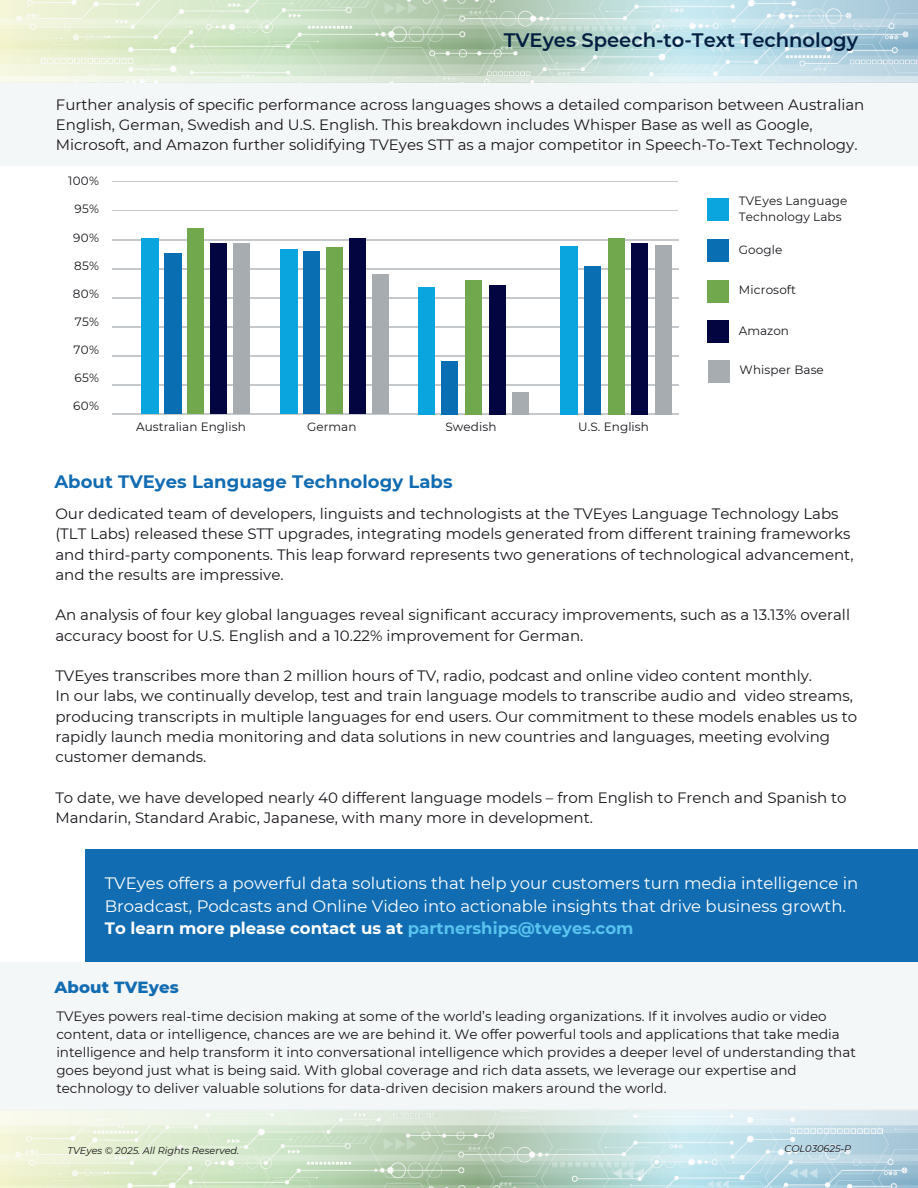
<style>
.page{position:relative;width:918px;height:1188px;background:#fff}
.page>*{position:absolute;margin:0;border:0;box-sizing:border-box;transform-origin:0 0}
.t1{font:600 19.5px "Montserrat";color:#011e41}
.t2{font:700 18px "Montserrat";letter-spacing:.005em;color:#126cb2}
.t3{font:16.5px/22.5px "Montserrat";color:#fff}
.t4{font:800 16.5px "Montserrat";letter-spacing:.01em;color:#126cb2}
.t5{font:15px/20.2px "Montserrat";color:#19151b}
.t6{font:13.5px/18px "Montserrat";color:#19151b}
.t7{font:12px/15.8px "Montserrat";letter-spacing:.01em;color:#19151b}
.t8{font:italic 9.75px "Montserrat";color:#19151b}
.s1{font-weight:700}
.s2{font-weight:700;color:#57c3ee}
</style>
<div class="page">
<hr style="left:112px;top:182px;width:566px;height:1px;background:#c6c9cc">
<hr style="left:112px;top:211px;width:566px;height:1px;background:#c6c9cc">
<hr style="left:112px;top:414px;width:566px;height:1px;background:#c6c9cc">
<hr style="left:112px;top:385px;width:566px;height:1px;background:#c6c9cc">
<hr style="left:112px;top:356px;width:566px;height:1px;background:#c6c9cc">
<hr style="left:112px;top:327px;width:566px;height:1px;background:#c6c9cc">
<hr style="left:112px;top:298px;width:566px;height:1px;background:#c6c9cc">
<hr style="left:112px;top:269px;width:566px;height:1px;background:#c6c9cc">
<hr style="left:112px;top:240px;width:566px;height:1px;background:#c6c9cc">
<div style="left:142px;top:238px;width:16px;height:176px;background:#0aa4de"></div>
<div style="left:165px;top:253px;width:16px;height:161px;background:#0a6eb3"></div>
<div style="left:233px;top:243px;width:17px;height:171px;background:#a7acb0"></div>
<div style="left:211px;top:243px;width:16px;height:171px;background:#020540"></div>
<div style="left:281px;top:249px;width:16px;height:165px;background:#0aa4de"></div>
<div style="left:304px;top:252px;width:16px;height:162px;background:#0a6eb3"></div>
<div style="left:372px;top:274px;width:17px;height:140px;background:#a7acb0"></div>
<div style="left:350px;top:238px;width:16px;height:176px;background:#020540"></div>
<div style="left:561px;top:247px;width:16px;height:167px;background:#0aa4de"></div>
<div style="left:584px;top:267px;width:17px;height:147px;background:#0a6eb3"></div>
<div style="left:655px;top:246px;width:17px;height:168px;background:#a7acb0"></div>
<div style="left:632px;top:244px;width:16px;height:170px;background:#020540"></div>
<div style="left:608px;top:239px;width:16px;height:175px;background:#72a84d"></div>
<div style="left:188px;top:228px;width:16px;height:186px;background:#72a84d"></div>
<div style="left:327px;top:247px;width:16px;height:167px;background:#72a84d"></div>
<div style="left:418px;top:287px;width:16px;height:127px;background:#0aa4de"></div>
<div style="left:442px;top:362px;width:16px;height:52px;background:#0a6eb3"></div>
<div style="left:513px;top:392px;width:16px;height:22px;background:#a7acb0"></div>
<div style="left:489px;top:285px;width:16px;height:129px;background:#020540"></div>
<div style="left:465px;top:281px;width:17px;height:133px;background:#72a84d"></div>
<div style="left:708px;top:199px;width:21px;height:22px;background:#0aa4de"></div>
<div style="left:708px;top:239px;width:21px;height:23px;background:#0a6eb3"></div>
<div style="left:708px;top:280px;width:21px;height:23px;background:#72a84d"></div>
<div style="left:708px;top:321px;width:21px;height:22px;background:#020540"></div>
<div style="left:708px;top:360px;width:22px;height:22px;background:#a7acb0"></div>
<div style="left:0;top:82px;width:918px;height:84px;background:#eef2f2"></div>
<img style="left:0;top:1110px;width:918px;height:78px">
<div style="left:1px;top:962px;width:917px;height:149px;background:#eef2f2"></div>
<div style="left:85px;top:850px;width:833px;height:112px;background:#126cb2"></div>
<img style="left:0;top:0;width:918px;height:83px">
<h1 class="t1" style="left:504px;top:27px;width:356px">TVEyes Speech-to-Text Technology</h1>
<p class="t5" style="left:56px;top:94px;width:810px">Further analysis of specific performance across languages shows a detailed comparison between Australian<br>English, German, Swedish and U.S. English. This breakdown includes Whisper Base as well as Google,<br>Microsoft, and Amazon further solidifying TVEyes STT as a major competitor in Speech-To-Text Technology.</p>
<p class="t7" style="left:68px;top:173px;width:32px">100%</p>
<p class="t7" style="left:74px;top:201px;width:26px">95%</p>
<p class="t7" style="left:73px;top:229px;width:27px">90%</p>
<p class="t7" style="left:74px;top:257px;width:26px">85%</p>
<p class="t7" style="left:73px;top:285px;width:28px">80%</p>
<p class="t7" style="left:75px;top:313px;width:26px">75%</p>
<p class="t7" style="left:74px;top:341px;width:27px">70%</p>
<p class="t7" style="left:74px;top:370px;width:26px">65%</p>
<p class="t7" style="left:73px;top:398px;width:27px">60%</p>
<p class="t7" style="left:136px;top:419px;width:111px">Australian English</p>
<p class="t7" style="left:307px;top:419px;width:51px">German</p>
<p class="t7" style="left:445px;top:419px;width:52px">Swedish</p>
<p class="t7" style="left:578px;top:419px;width:72px">U.S. English</p>
<p class="t2" style="left:54px;top:469px;width:400px">About TVEyes Language Technology Labs</p>
<p class="t7" style="left:739px;top:193px;width:110px">TVEyes Language<br>Technology Labs</p>
<p class="t7" style="left:739px;top:241px;width:45px">Google</p>
<p class="t7" style="left:739px;top:282px;width:59px">Microsoft</p>
<p class="t7" style="left:739px;top:322px;width:52px">Amazon</p>
<p class="t7" style="left:740px;top:362px;width:86px">Whisper Base</p>
<p class="t5" style="left:55px;top:503px;width:800px">Our dedicated team of developers, linguists and technologists at the TVEyes Language Technology Labs (TLT Labs) released these STT upgrades, integrating models generated from different training frameworks and third-party components. This leap forward represents two generations of technological advancement, and the results are impressive.</p>
<p class="t5" style="left:55px;top:604px;width:796px">An analysis of four key global languages reveal significant accuracy improvements, such as a 13.13% overall accuracy boost for U.S. English and a 10.22% improvement for German.</p>
<p class="t5" style="left:55px;top:665px;width:803px">TVEyes transcribes more than 2 million hours of TV, radio, podcast and online video content monthly.<br>In our labs, we continually develop, test and train language models to transcribe audio and video streams, producing transcripts in multiple languages for end users. Our commitment to these models enables us to rapidly launch media monitoring and data solutions in new countries and languages, meeting evolving customer demands.</p>
<p class="t5" style="left:55px;top:787px;width:793px">To date, we have developed nearly 40 different language models – from English to French and Spanish to<br>Mandarin, Standard Arabic, Japanese, with many more in development.</p>
<p class="t3" style="left:105px;top:871px;width:755px">TVEyes offers a powerful data solutions that help your customers turn media intelligence in<br>Broadcast, Podcasts and Online Video into actionable insights that drive business growth.<br><span class="s1">To learn more please contact us at</span> <span class="s2">partnerships@tveyes.com</span></p>
<p class="t4" style="left:54px;top:976px;width:126px">About TVEyes</p>
<p class="t6" style="left:56px;top:1007px;width:801px">TVEyes powers real-time decision making at some of the world’s leading organizations. If it involves audio or video content, data or intelligence, chances are we are behind it. We offer powerful tools and applications that take media intelligence and help transform it into conversational intelligence which provides a deeper level of understanding that goes beyond just what is being said. With global coverage and rich data assets, we leverage our expertise and technology to deliver valuable solutions for data-driven decision makers around the world.</p>
<p class="t8" style="left:68px;top:1144px;width:173px">TVEyes © 2025. All Rights Reserved.</p>
<p class="t8" style="left:784px;top:1141px;width:68px">COL030625-P</p>
</div>
